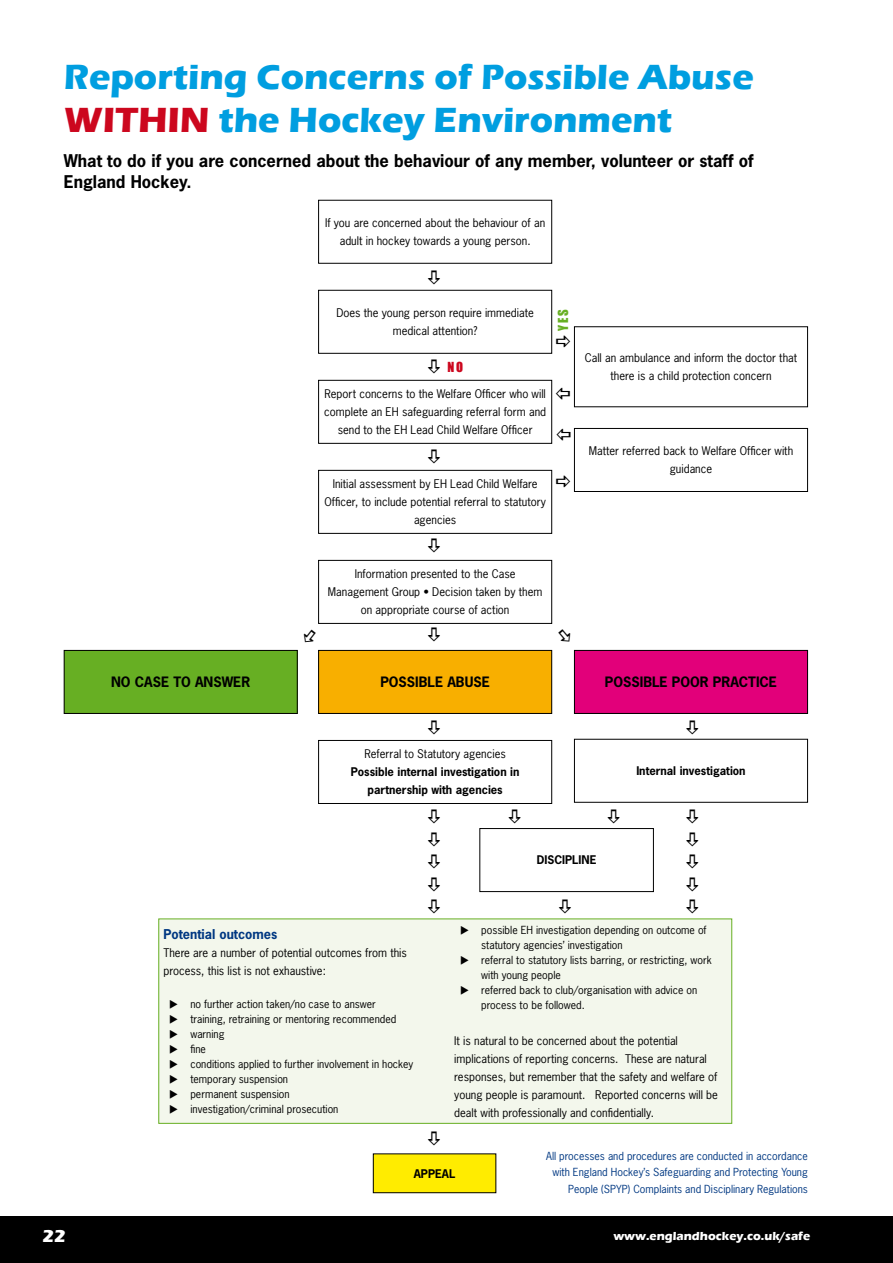
<style>
.page{position:relative;width:893px;height:1263px;background:#fff}
.page>*{position:absolute;margin:0;border:0;box-sizing:border-box;transform-origin:0 0}
.t1{font:700 36px/43.2px "Eras ITC";color:#009ee0}
.t2{font:700 18px "Eras ITC";color:#fff}
.t3{font:700 16.5px/21px "News Gothic Std";color:#000}
.t4{font:700 13.5px "News Gothic Std";color:#000}
.t5{font:700 12.75px "News Gothic Std";color:#003882}
.t6{font:12.75px "Impact";color:#67af23}
.t7{font:12.75px "Impact";color:#cc071e}
.t8{font:700 12px "Eras ITC";color:#fff}
.t9{font:11.25px/18px "News Gothic Std";color:#000;text-align:center}
.t10{font:700 11.25px/18px "News Gothic Std";color:#000;text-align:center}
.t11{font:10.5px/15px "News Gothic Std";color:#000}
.t12{font:10.5px/16.5px "News Gothic Std";color:#003882;text-align:right}
.t13{font:10.5px/15px "Wingdings 3";color:#000;text-align:justify}
.s1{color:#cc071e}
</style>
<div class="page">
<div style="left:0;top:1216px;width:893px;height:47px;background:#000"></div>
<div style="left:318px;top:200px;width:234px;height:64px;border:1px solid #000"></div>
<div style="left:318px;top:290px;width:234px;height:64px;border:1px solid #000"></div>
<div style="left:318px;top:380px;width:234px;height:64px;border:1px solid #000"></div>
<div style="left:318px;top:470px;width:234px;height:64px;border:1px solid #000"></div>
<div style="left:318px;top:560px;width:234px;height:64px;border:1px solid #000"></div>
<div style="left:64px;top:650px;width:233px;height:63px;background:#67af23"></div>
<div style="left:64px;top:650px;width:234px;height:64px;border:1px solid #000"></div>
<div style="left:319px;top:650px;width:233px;height:63px;background:#f8af00"></div>
<div style="left:318px;top:650px;width:234px;height:64px;border:1px solid #000"></div>
<div style="left:574px;top:650px;width:233px;height:63px;background:#e2007a"></div>
<div style="left:574px;top:650px;width:234px;height:64px;border:1px solid #000"></div>
<div style="left:159px;top:919px;width:573px;height:204px;background:#f3f7ec"></div>
<div style="left:158px;top:918px;width:574px;height:206px;border:1px solid #67af23"></div>
<div style="left:318px;top:740px;width:234px;height:64px;border:1px solid #000"></div>
<div style="left:574px;top:739px;width:234px;height:64px;border:1px solid #000"></div>
<div style="left:479px;top:828px;width:175px;height:64px;border:1px solid #000"></div>
<div style="left:373px;top:1154px;width:123px;height:39px;background:#ffec00"></div>
<div style="left:373px;top:1153px;width:123px;height:40px;border:1px solid #000"></div>
<div style="left:574px;top:428px;width:234px;height:64px;border:1px solid #000"></div>
<h1 class="t1" style="left:64px;top:55px;width:691px">Reporting Concerns of Possible Abuse<br><span class="s1">WITHIN</span> the Hockey Environment</h1>
<h3 class="t3" style="left:64px;top:150px;width:691px">What to do if you are concerned about the behaviour of any member, volunteer or staff of<br>England Hockey.</h3>
<p class="t9" style="left:325px;top:214px;width:222px">If you are concerned about the behaviour of an adult in hockey towards a young person.</p>
<p class="t9" style="left:336px;top:304px;width:199px">Does the young person require immediate medical attention?</p>
<p class="t7" style="left:448px;top:357px;width:17px">NO</p>
<p class="t9" style="left:324px;top:385px;width:223px">Report concerns to the Welfare Officer who will complete an EH safeguarding referral form and send to the EH Lead Child Welfare Officer</p>
<p class="t6" style="left:553px;top:331px;width:23px;rotate:-90deg">YES</p>
<p class="t9" style="left:324px;top:475px;width:223px">Initial assessment by EH Lead Child Welfare<br>Officer, to include potential referral to statutory agencies</p>
<p class="t9" style="left:585px;top:349px;width:214px">Call an ambulance and inform the doctor that there is a child protection concern</p>
<p class="t9" style="left:589px;top:442px;width:206px">Matter referred back to Welfare Officer with guidance</p>
<p class="t9" style="left:328px;top:565px;width:216px">Information presented to the Case<br>Management Group • Decision taken by them on appropriate course of action</p>
<p class="t4" style="left:111px;top:673px;width:141px">NO CASE TO ANSWER</p>
<p class="t4" style="left:380px;top:673px;width:111px">POSSIBLE ABUSE</p>
<p class="t4" style="left:605px;top:673px;width:174px">POSSIBLE POOR PRACTICE</p>
<p class="t9" style="left:364px;top:745px;width:143px">Referral to Statutory agencies</p>
<p class="t10" style="left:351px;top:763px;width:170px">Possible internal investigation in partnership with agencies</p>
<p class="t10" style="left:636px;top:762px;width:111px">Internal investigation</p>
<p class="t5" style="left:163px;top:926px;width:116px">Potential outcomes</p>
<p class="t9" style="left:163px;top:944px;width:245px;text-align:left">There are a number of potential outcomes from this process, this list is not exhaustive:</p>
<p class="t11" style="left:190px;top:996px;width:225px">no further action taken/no case to answer training, retraining or mentoring recommended warning<br>fine<br>conditions applied to further involvement in hockey temporary suspension<br>permanent suspension<br>investigation/criminal prosecution</p>
<p class="t13" style="left:169px;top:997px;width:11px">◆ ◆ ◆ ◆ ◆ ◆ ◆ ◆</p>
<p class="t10" style="left:537px;top:851px;width:61px">DISCIPLINE</p>
<p class="t11" style="left:481px;top:922px;width:232px">possible EH investigation depending on outcome of statutory agencies’ investigation<br>referral to statutory lists barring, or restricting, work with young people<br>referred back to club/organisation with advice on process to be followed.</p>
<p class="t9" style="left:454px;top:1031px;width:265px;text-align:left">It is natural to be concerned about the potential implications of reporting concerns. These are natural responses, but remember that the safety and welfare of young people is paramount. Reported concerns will be dealt with professionally and confidentially.</p>
<p class="t10" style="left:414px;top:1164px;width:43px">APPEAL</p>
<p class="t12" style="left:546px;top:1147px;width:263px">All processes and procedures are conducted in accordance with England Hockey’s Safeguarding and Protecting Young<br>People (SPYP) Complaints and Disciplinary Regulations</p>
<h2 class="t2" style="left:43px;top:1225px;width:25px">22</h2>
<p class="t8" style="left:613px;top:1229px;width:198px">www.englandhockey.co.uk/safe</p>
</div>
